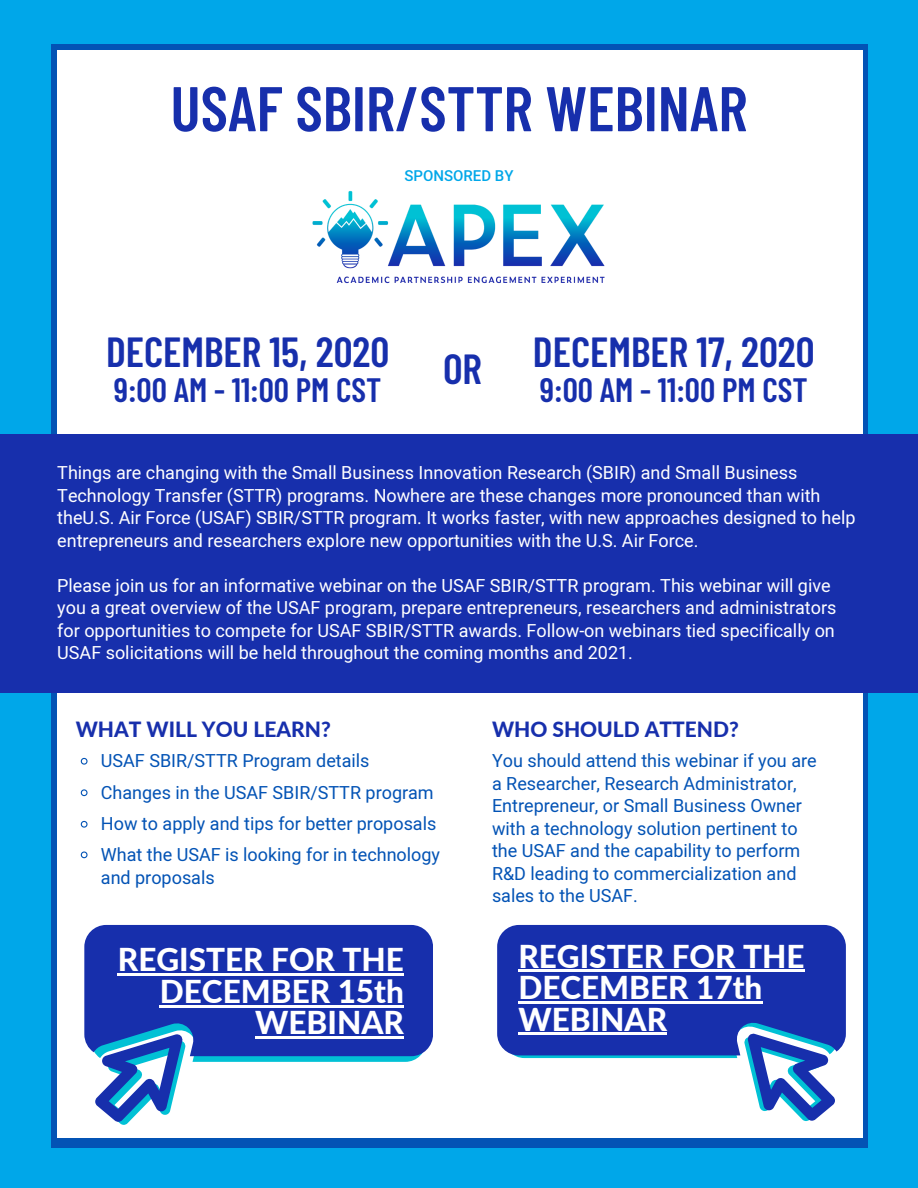
<style>
.page{position:relative;width:918px;height:1188px;background:#00a7e9}
.page>*{position:absolute;margin:0;border:0;box-sizing:border-box;transform-origin:0 0}
.t1{font:600 63px "Barlow Condensed";color:#172fac}
.t2{font:600 42px "Barlow Condensed";color:#172fac}
.t3{font:600 33.75px "Barlow Condensed";color:#172fac}
.t4{font:800 31.5px/31.5px "Lato";color:#fff;text-align:right}
.t5{font:800 21px "Lato";color:#172fac}
.t6{font:18px/22.5px "Mardoto";color:#fff}
.t7{font:18px/22.5px "Mardoto";color:#0353b5}
.t8{font:500 15px "Mardoto";color:#00a7e9}
</style>
<div class="page">
<div style="left:51px;top:44px;width:817px;height:1103px;background:#0353b5"></div>
<div style="left:57px;top:51px;width:805px;height:1087px;background:#fff"></div>
<div style="left:0;top:435px;width:918px;height:258px;background:#172fac"></div>
<svg style="left:95px;top:1056px;width:325px;height:69px"></svg>
<div style="left:84px;top:925px;width:349px;height:131px;background:#172fac"></div>
<hr style="left:118px;top:974px;width:286px;height:2px;background:#fff">
<hr style="left:160px;top:1005px;width:244px;height:2px;background:#fff">
<hr style="left:255px;top:1037px;width:149px;height:2px;background:#fff">
<svg style="left:514px;top:1055px;width:321px;height:66px"></svg>
<div style="left:497px;top:925px;width:349px;height:130px;background:#172fac"></div>
<hr style="left:518px;top:970px;width:287px;height:2px;background:#fff">
<hr style="left:518px;top:1001px;width:244px;height:3px;background:#fff">
<hr style="left:518px;top:1033px;width:149px;height:2px;background:#fff">
<img style="left:312px;top:191px;width:293px;height:93px">
<svg style="left:80px;top:757px;width:8px;height:8px"></svg>
<svg style="left:80px;top:789px;width:8px;height:8px"></svg>
<svg style="left:80px;top:820px;width:8px;height:8px"></svg>
<svg style="left:80px;top:851px;width:8px;height:8px"></svg>
<h1 class="t1" style="left:170px;top:68px;width:579px">USAF SBIR/STTR WEBINAR</h1>
<p class="t8" style="left:404px;top:167px;width:111px">SPONSORED BY</p>
<h2 class="t2" style="left:106px;top:325px;width:285px">DECEMBER 15, 2020</h2>
<h3 class="t3" style="left:114px;top:369px;width:269px">9:00 AM - 11:00 PM CST</h3>
<h2 class="t2" style="left:443px;top:342px;width:40px">OR</h2>
<h2 class="t2" style="left:533px;top:325px;width:283px">DECEMBER 17, 2020</h2>
<h3 class="t3" style="left:540px;top:369px;width:269px">9:00 AM - 11:00 PM CST</h3>
<p class="t6" style="left:57px;top:462px;width:800px">Things are changing with the Small Business Innovation Research (SBIR) and Small Business Technology Transfer (STTR) programs. Nowhere are these changes more pronounced than with theU.S. Air Force (USAF) SBIR/STTR program. It works faster, with new approaches designed to help entrepreneurs and researchers explore new opportunities with the U.S. Air Force.</p>
<p class="t6" style="left:57px;top:574px;width:781px">Please join us for an informative webinar on the USAF SBIR/STTR program. This webinar will give you a great overview of the USAF program, prepare entrepreneurs, researchers and administrators for opportunities to compete for USAF SBIR/STTR awards. Follow-on webinars tied specifically on USAF solicitations will be held throughout the coming months and 2021.</p>
<p class="t5" style="left:76px;top:716px;width:257px">WHAT WILL YOU LEARN?</p>
<p class="t7" style="left:101px;top:746px;width:337px;line-height:31.5px">USAF SBIR/STTR Program details<br>Changes in the USAF SBIR/STTR program<br>How to apply and tips for better proposals</p>
<p class="t7" style="left:101px;top:844px;width:341px">What the USAF is looking for in technology and proposals</p>
<p class="t5" style="left:492px;top:716px;width:248px">WHO SHOULD ATTEND?</p>
<p class="t7" style="left:492px;top:750px;width:326px">You should attend this webinar if you are a Researcher, Research Administrator, Entrepreneur, or Small Business Owner with a technology solution pertinent to the USAF and the capability to perform R&amp;D leading to commercialization and sales to the USAF.</p>
<h3 class="t4" style="left:118px;top:943px;width:288px">REGISTER FOR THE<br>DECEMBER 15th<br>WEBINAR</h3>
<h3 class="t4" style="left:518px;top:940px;width:288px;text-align:left">REGISTER FOR THE<br>DECEMBER 17th<br>WEBINAR</h3>
</div>
